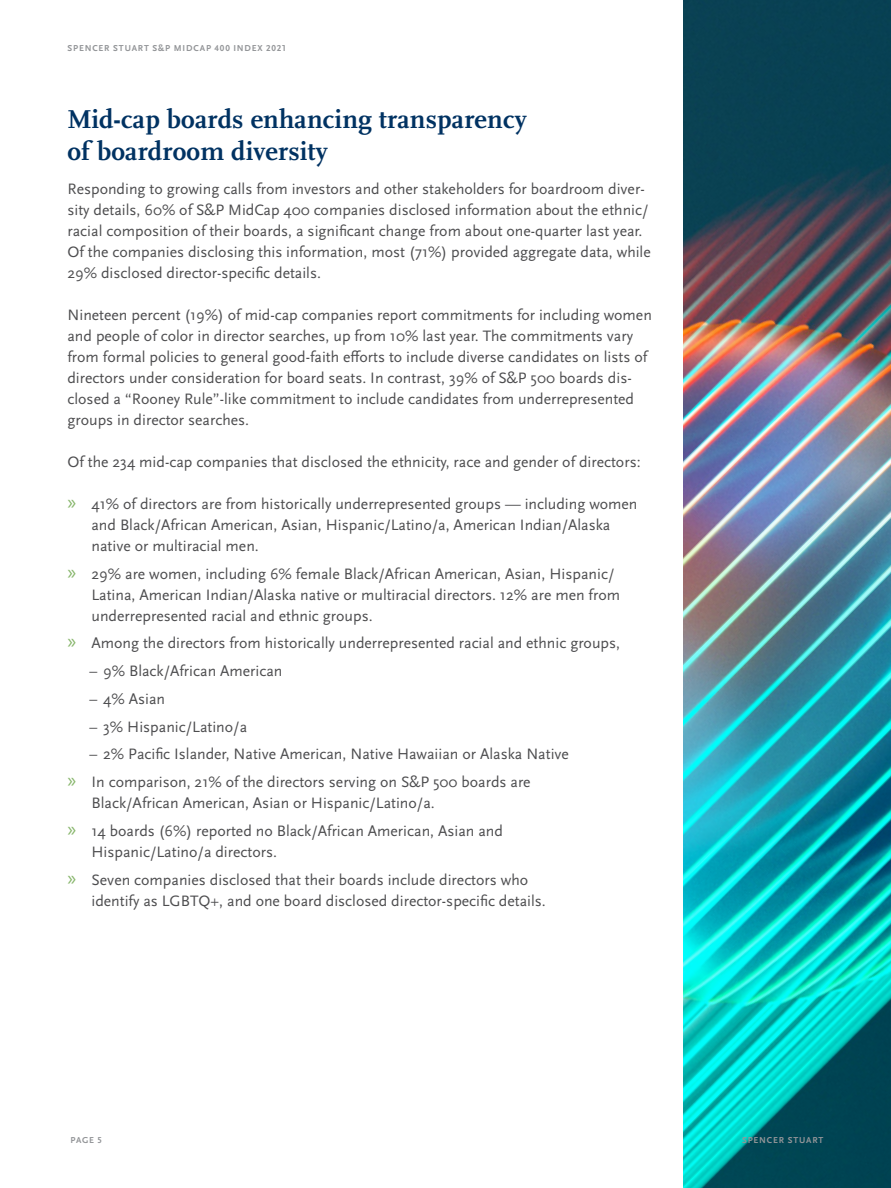
<style>
.page{position:relative;width:891px;height:1188px;background:#fff}
.page>*{position:absolute;margin:0;border:0;box-sizing:border-box;transform-origin:0 0}
.t1{font:700 27px/32.4px "Scala Pro";letter-spacing:.005em;color:#003262}
.t2{font:15.75px/21px "Scala Sans Pro";color:#4d4d4f}
.t3{font:700 9px "Scala Sans Pro";letter-spacing:.09em;color:#939598}
.s1{font-family:"Myriad Pro";font-size:21px;color:#86b56a}
</style>
<div class="page">
<img style="left:683px;top:0;width:208px;height:1188px">
<p class="t3" style="left:68px;top:43px;width:13px">SPENCER</p>
<p class="t3" style="left:113px;top:43px;width:13px">STUART</p>
<p class="t3" style="left:152px;top:43px;width:135px">S&amp;P MIDCAP 400 IN DEX 2021</p>
<h1 class="t1" style="left:68px;top:103px;width:461px">Mid-cap boards enhancing transparency of boardroom diversity</h1>
<p class="t2" style="left:68px;top:178px;width:585px">Responding to growing calls from investors and other stakeholders for boardroom diver&shy;sity details, 60% of S&amp;P MidCap 400 companies disclosed information about the ethnic/ racial composition of their boards, a significant change from about one-quarter last year.<br>Of the companies disclosing this information, most (71%) provided aggregate data, while 29% disclosed director-specific details.</p>
<p class="t2" style="left:68px;top:304px;width:586px">Nineteen percent (19%) of mid-cap companies report commitments for including women and people of color in director searches, up from 10% last year. The commitments vary from formal policies to general good-faith efforts to include diverse candidates on lists of directors under consideration for board seats. In contrast, 39% of S&amp;P 500 boards dis&shy;closed a “Rooney Rule”-like commitment to include candidates from underrepresented groups in director searches.</p>
<p class="t2" style="left:68px;top:451px;width:575px">Of the 234 mid-cap companies that disclosed the ethnicity, race and gender of directors:</p>
<p class="t2" style="left:92px;top:493px;width:548px;text-indent:-24px"><span class="s1">»</span> 41% of directors are from historically underrepresented groups — including women and Black/African American, Asian, Hispanic/Latino/a, American Indian/Alaska native or multiracial men.</p>
<p class="t2" style="left:92px;top:563px;width:530px;text-indent:-24px"><span class="s1">»</span> 29% are women, including 6% female Black/African American, Asian, Hispanic/<br>Latina, American Indian/Alaska native or multiracial directors. 12% are men from underrepresented racial and ethnic groups.</p>
<p class="t2" style="left:67px;top:633px;width:554px"><span class="s1">»</span> Among the directors from historically underrepresented racial and ethnic groups,</p>
<p class="t2" style="left:90px;top:661px;width:194px">– 9% Black/African American</p>
<p class="t2" style="left:90px;top:688px;width:77px">– 4% Asian</p>
<p class="t2" style="left:90px;top:716px;width:159px">– 3% Hispanic/Latino/a</p>
<p class="t2" style="left:67px;top:740px;width:503px;line-height:27.8px;text-indent:22px">– 2% Pacific Islander, Native American, Native Hawaiian or Alaska Native <span class="s1">»</span> In comparison, 21% of the directors serving on S&amp;P 500 boards are</p>
<p class="t2" style="left:67px;top:789px;width:437px;line-height:27.8px;text-indent:24px">Black/African American, Asian or Hispanic/Latino/a.<br><span class="s1">»</span> 14 boards (6%) reported no Black/African American, Asian and</p>
<p class="t2" style="left:67px;top:838px;width:462px;line-height:27.8px;text-indent:24px">Hispanic/Latino/a directors.<br><span class="s1">»</span> Seven companies disclosed that their boards include directors who</p>
<p class="t2" style="left:92px;top:890px;width:456px">identify as LGBTQ+, and one board disclosed director-specific details.</p>
<p class="t3" style="left:70px;top:1135px;width:33px">PAGE 5</p>
<p class="t3" style="left:742px;top:1135px;width:83px">SPENCER STUART</p>
</div>
